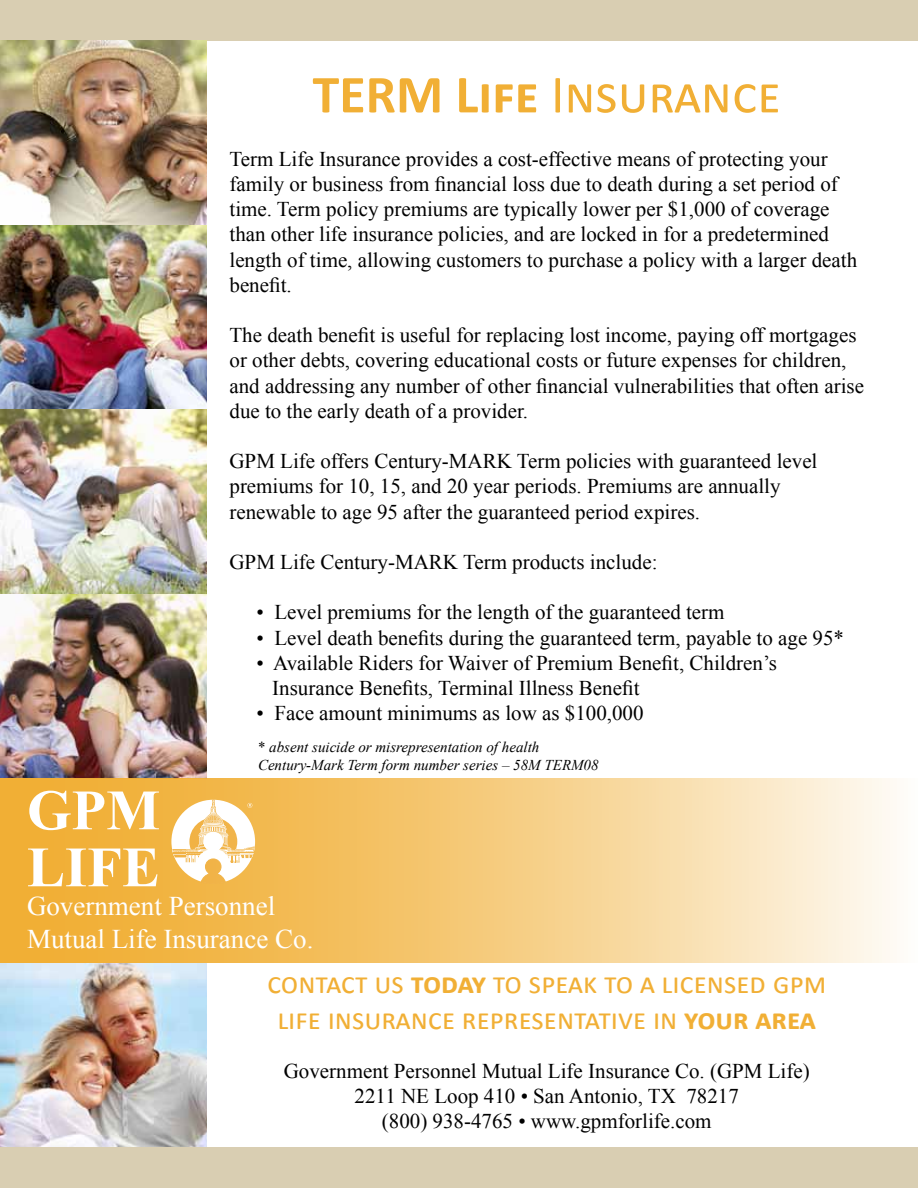
<style>
.page{position:relative;width:918px;height:1188px;background:#fff}
.page>*{position:absolute;margin:0;border:0;box-sizing:border-box;transform-origin:0 0}
.t1{font:700 57px/57px "Times New Roman";color:#fff}
.t2{font:54px "Calibri";color:#f1af35}
.t3{font:30px/36px "Calibri";color:#f1af35;text-align:center}
.t4{font:27px/32.4px "Times New Roman";color:#fff}
.t5{font:21px/25.2px "Times New Roman";color:#000}
.t6{font:italic 15px/18px "Times New Roman";color:#000}
.s1{font-weight:700}
.s2{font-style:normal}
</style>
<div class="page">
<img style="left:0;top:963px;width:206px;height:185px">
<img style="left:0;top:40px;width:206px;height:738px">
<svg style="left:0;top:778px;width:897px;height:185px;background:#f5cc81"></svg>
<svg style="left:172px;top:800px;width:83px;height:84px"></svg>
<div style="left:0;top:0;width:918px;height:40px;background:#d9ceb2"></div>
<div style="left:0;top:1148px;width:918px;height:40px;background:#d9ceb2"></div>
<h2 class="t2" style="left:313px;top:60px;width:470px"><span class="s1">TERM Life</span> Insurance</h2>
<p class="t5" style="left:230px;top:146px;width:629px">Term Life Insurance provides a cost-effective means of protecting your family or business from financial loss due to death during a set period of time. Term policy premiums are typically lower per $1,000 of coverage than other life insurance policies, and are locked in for a predetermined length of time, allowing customers to purchase a policy with a larger death benefit.</p>
<p class="t5" style="left:230px;top:322px;width:636px">The death benefit is useful for replacing lost income, paying off mortgages or other debts, covering educational costs or future expenses for children, and addressing any number of other financial vulnerabilities that often arise due to the early death of a provider.</p>
<p class="t5" style="left:230px;top:448px;width:589px">GPM Life offers Century-MARK Term policies with guaranteed level premiums for 10, 15, and 20 year periods. Premiums are annually renewable to age 95 after the guaranteed period expires.</p>
<p class="t5" style="left:230px;top:549px;width:430px">GPM Life Century-MARK Term products include:</p>
<p class="t5" style="left:257px;top:599px;width:470px">• Level premiums for the length of the guaranteed term</p>
<p class="t5" style="left:257px;top:625px;width:589px">• Level death benefits during the guaranteed term, payable to age 95*</p>
<p class="t5" style="left:272px;top:650px;width:506px;text-indent:-16px">• Available Riders for Waiver of Premium Benefit, Children’s<br>Insurance Benefits, Terminal Illness Benefit</p>
<p class="t5" style="left:257px;top:700px;width:389px">• Face amount minimums as low as $100,000</p>
<p class="t6" style="left:258px;top:737px;width:342px"><span class="s2">*</span> absent suicide or misrepresentation of health<br>Century-Mark Term form number series – 58M TERM08</p>
<h1 class="t1" style="left:27px;top:780px;width:135px">GPM<br>LIFE</h1>
<p class="t4" style="left:27px;top:890px;width:288px">Government Personnel<br>Mutual Life Insurance Co.</p>
<h3 class="t3" style="left:267px;top:965px;width:561px">contact us <span class="s1">today</span> to speak to a licensed gpm life insurance representative in <span class="s1">your area</span></h3>
<p class="t5" style="left:284px;top:1058px;width:528px;text-align:center">Government Personnel Mutual Life Insurance Co. (GPM Life)<br>2211 NE Loop 410 • San Antonio, TX 78217<br>(800) 938-4765 • www.gpmforlife.com</p>
</div>
